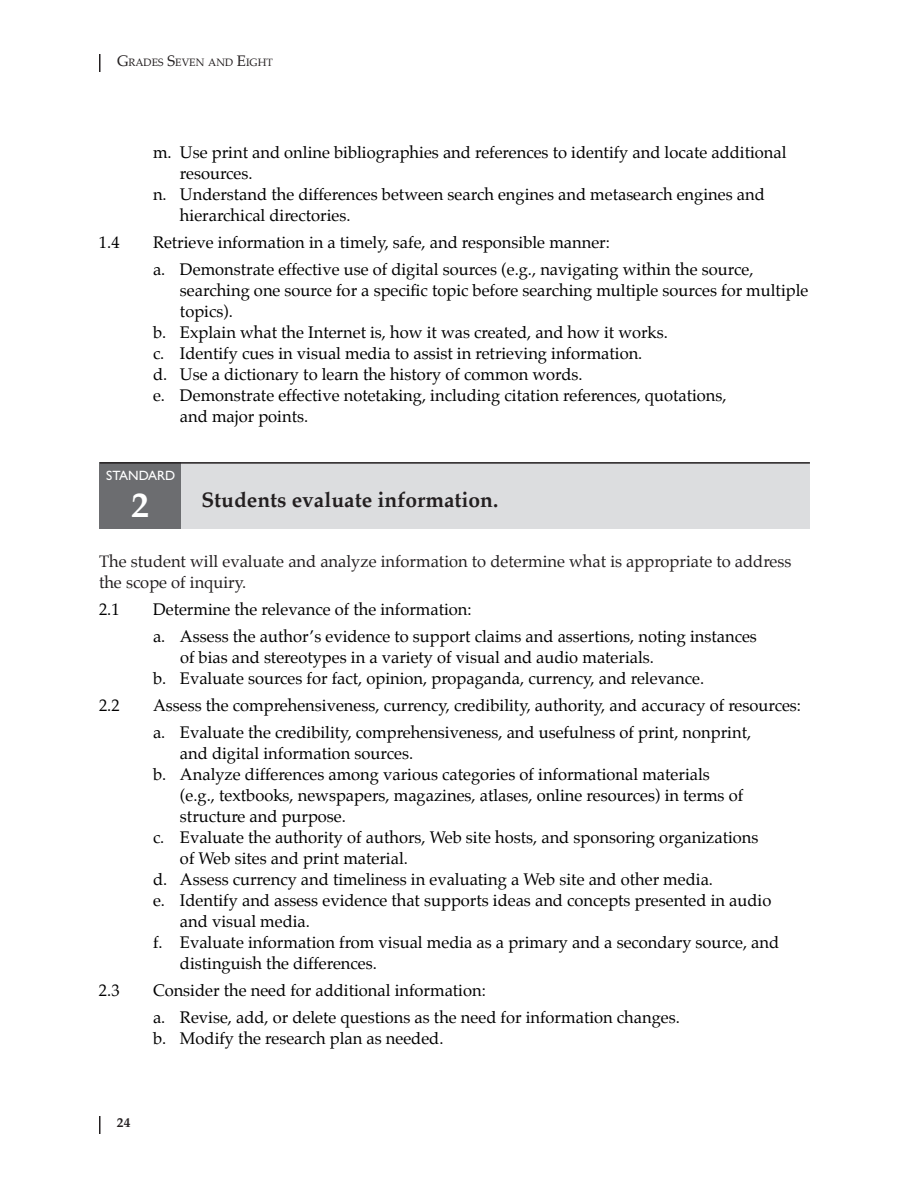
<style>
.page{position:relative;width:918px;height:1188px;background:#fff}
.page>*{position:absolute;margin:0;border:0;box-sizing:border-box;transform-origin:0 0}
.t1{font:700 36px "Palatino";color:#fff}
.t2{font:700 21px "Palatino";color:#231f20}
.t3{font:16.5px/21px "Palatino";color:#010000}
.t4{font:16.5px/21px "Palatino";color:#231f20}
.t5{font:13.5px "Gill Sans";color:#fff}
.t6{font:700 13.5px "Palatino";color:#231f20}
.t7{font:10.5px "Palatino";color:#231f20}
.s1{font-size:15px}
</style>
<div class="page">
<svg style="left:99px;top:1116px;width:1px;height:18px"></svg>
<svg style="left:99px;top:54px;width:1px;height:18px"></svg>
<div style="left:181px;top:462px;width:629px;height:67px;background:#dcdddf"></div>
<div style="left:100px;top:462px;width:81px;height:67px;background:#6c6d70"></div>
<hr style="left:100px;top:462px;width:710px;height:2px;background:#231f20">
<p class="t7" style="left:117px;top:54px;width:157px"><span class="s1">G</span>RADES <span class="s1">S</span>EVEN AND <span class="s1">E</span>IGHT</p>
<p class="t3" style="left:180px;top:141px;width:608px;text-indent:-27px">m. Use print and online bibliographies and references to identify and locate additional resources.</p>
<p class="t3" style="left:180px;top:183px;width:586px;text-indent:-27px">n. Understand the differences between search engines and metasearch engines and hierarchical directories.</p>
<p class="t3" style="left:99px;top:231px;width:22px">1.4</p>
<p class="t3" style="left:153px;top:231px;width:458px">Retrieve information in a timely, safe, and responsible manner:</p>
<p class="t3" style="left:180px;top:258px;width:630px;text-indent:-27px">a. Demonstrate effective use of digital sources (e.g., navigating within the source, searching one source for a specific topic before searching multiple sources for multiple topics).</p>
<p class="t3" style="left:153px;top:321px;width:516px">b. Explain what the Internet is, how it was created, and how it works.</p>
<p class="t3" style="left:153px;top:342px;width:491px">c. Identify cues in visual media to assist in retrieving information.</p>
<p class="t3" style="left:153px;top:363px;width:431px">d. Use a dictionary to learn the history of common words.</p>
<p class="t3" style="left:180px;top:384px;width:548px;text-indent:-27px">e. Demonstrate effective notetaking, including citation references, quotations, and major points.</p>
<p class="t5" style="left:106px;top:467px;width:71px">STANDARD</p>
<p class="t1" style="left:131px;top:474px;width:19px">2</p>
<p class="t2" style="left:201px;top:482px;width:298px">Students evaluate information.</p>
<p class="t4" style="left:99px;top:550px;width:694px">The student will evaluate and analyze information to determine what is appropriate to address the scope of inquiry.</p>
<p class="t3" style="left:99px;top:598px;width:22px">2.1</p>
<p class="t3" style="left:153px;top:598px;width:320px">Determine the relevance of the information:</p>
<p class="t3" style="left:180px;top:625px;width:578px;text-indent:-27px">a. Assess the author’s evidence to support claims and assertions, noting instances of bias and stereotypes in a variety of visual and audio materials.</p>
<p class="t3" style="left:153px;top:667px;width:553px">b. Evaluate sources for fact, opinion, propaganda, currency, and relevance.</p>
<p class="t3" style="left:99px;top:694px;width:22px">2.2</p>
<p class="t3" style="left:153px;top:694px;width:650px">Assess the comprehensiveness, currency, credibility, authority, and accuracy of resources:</p>
<p class="t3" style="left:180px;top:721px;width:573px;text-indent:-27px">a. Evaluate the credibility, comprehensiveness, and usefulness of print, nonprint, and digital information sources.</p>
<p class="t3" style="left:180px;top:763px;width:565px;text-indent:-27px">b. Analyze differences among various categories of informational materials (e.g., textbooks, newspapers, magazines, atlases, online resources) in terms of structure and purpose.</p>
<p class="t3" style="left:180px;top:826px;width:580px;text-indent:-27px">c. Evaluate the authority of authors, Web site hosts, and sponsoring organizations of Web sites and print material.</p>
<p class="t3" style="left:153px;top:868px;width:562px">d. Assess currency and timeliness in evaluating a Web site and other media.</p>
<p class="t3" style="left:180px;top:889px;width:593px;text-indent:-27px">e. Identify and assess evidence that supports ideas and concepts presented in audio and visual media.</p>
<p class="t3" style="left:180px;top:931px;width:601px;text-indent:-27px">f. Evaluate information from visual media as a primary and a secondary source, and distinguish the differences.</p>
<p class="t3" style="left:99px;top:979px;width:22px">2.3</p>
<p class="t3" style="left:153px;top:979px;width:334px">Consider the need for additional information:</p>
<p class="t3" style="left:153px;top:1006px;width:528px">a. Revise, add, or delete questions as the need for information changes.</p>
<p class="t3" style="left:153px;top:1027px;width:292px">b. Modify the research plan as needed.</p>
<p class="t6" style="left:117px;top:1111px;width:15px">24</p>
</div>
